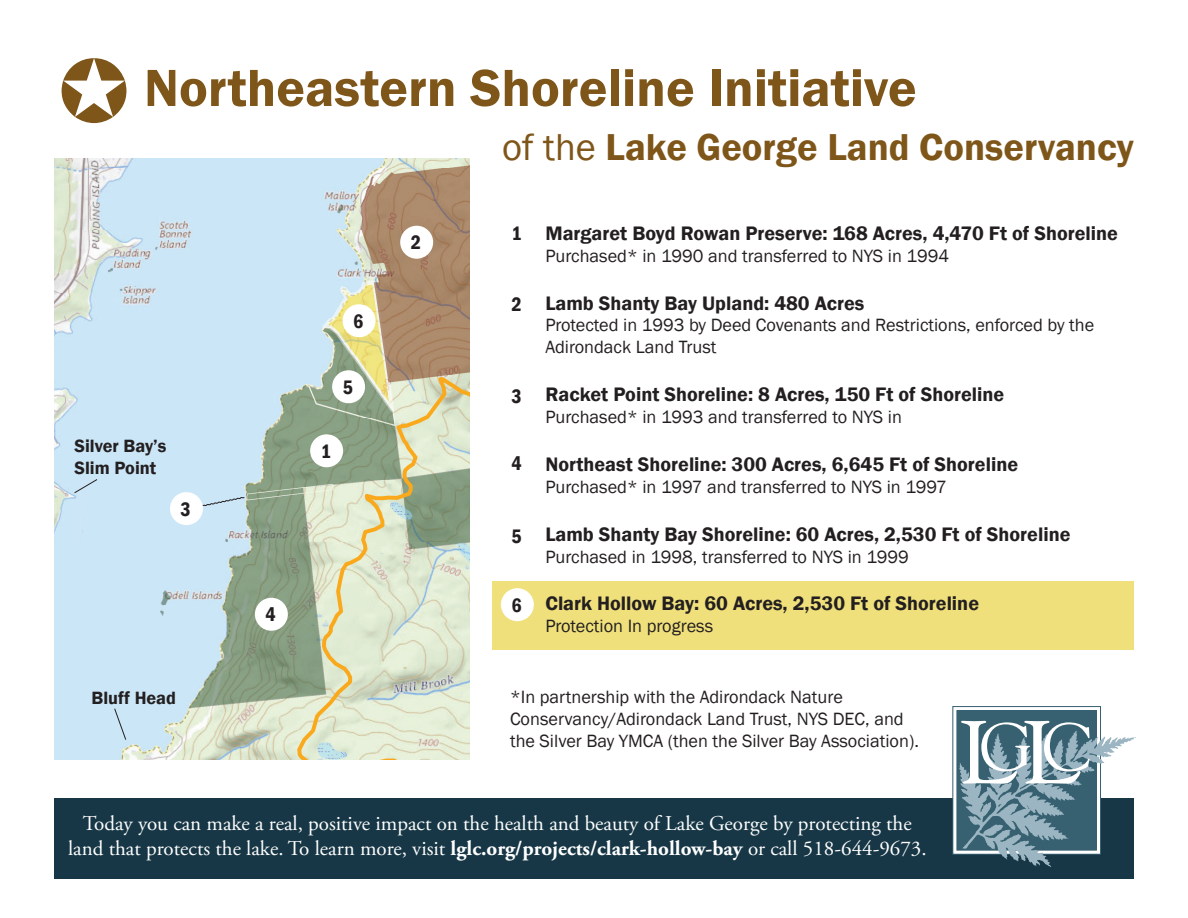
<style>
.page{position:relative;width:1188px;height:918px;background:#fff}
.page>*{position:absolute;margin:0;border:0;box-sizing:border-box;transform-origin:0 0}
.t1{font:600 54.15px "Franklin Gothic";color:#7f5619}
.t2{font:600 38.55px "Franklin Gothic";color:#7f5619}
.t3{font:21px/25.2px "Adobe Garamond Pro";color:#fff;text-align:center}
.t4{font:600 20.1px "Franklin Gothic";color:#231f20}
.t5{font:600 condensed 20.1px "Franklin Gothic";color:#231f20}
.t6{font:18.3px/21.9px "Franklin Gothic";color:#231f20}
.t7{font:600 18.3px/21.9px "Franklin Gothic";color:#231f20}
.s1{font-weight:400}
.s2{font-weight:700}
</style>
<div class="page">
<div style="left:493px;top:581px;width:641px;height:68px;background:#efe07c"></div>
<img style="left:55px;top:158px;width:178px;height:602px">
<svg style="left:233px;top:158px;width:236px;height:602px"></svg>
<div style="left:310px;top:434px;width:33px;height:33px;background:#fff;border-radius:50%"></div>
<div style="left:400px;top:226px;width:33px;height:33px;background:#fff;border-radius:50%"></div>
<div style="left:170px;top:492px;width:33px;height:33px;background:#fff;border-radius:50%"></div>
<div style="left:255px;top:598px;width:33px;height:33px;background:#fff;border-radius:50%"></div>
<div style="left:332px;top:370px;width:33px;height:33px;background:#fff;border-radius:50%"></div>
<div style="left:343px;top:304px;width:33px;height:33px;background:#fff;border-radius:50%"></div>
<div style="left:501px;top:588px;width:33px;height:33px;background:#fff;border-radius:50%"></div>
<svg style="left:203px;top:497px;width:42px;height:9px"></svg>
<div style="left:66px;top:475px;width:32px;height:71px;background:#cbe6f7"></div>
<svg style="left:113px;top:708px;width:14px;height:33px"></svg>
<div style="left:54px;top:798px;width:1080px;height:81px;background:#173746"></div>
<div style="left:953px;top:707px;width:148px;height:147px;background:linear-gradient(to right,#fff,#fff)"></div>
<div style="left:952px;top:706px;width:149px;height:149px;border:1px solid #376071"></div>
<div style="left:957px;top:711px;width:139px;height:139px;background:#376071"></div>
<div style="left:957px;top:710px;width:140px;height:140px;border:1px solid #376071"></div>
<svg style="left:959px;top:721px;width:176px;height:146px"></svg>
<h1 class="t1" style="left:144px;top:55px;width:774px">Northeastern Shoreline Initiative</h1>
<h2 class="t2" style="left:502px;top:123px;width:633px"><span class="s1">of the</span> Lake George Land Conservancy</h2>
<p class="t7" style="left:75px;top:435px;width:94px">Silver Bay’s<br>Slim Point</p>
<p class="t5" style="left:181px;top:496px;width:12px">3</p>
<p class="t7" style="left:92px;top:687px;width:86px">Bluff Head</p>
<p class="t5" style="left:353px;top:308px;width:12px">6</p>
<p class="t5" style="left:343px;top:374px;width:12px">5</p>
<p class="t5" style="left:321px;top:438px;width:12px">1</p>
<p class="t5" style="left:411px;top:229px;width:12px">2</p>
<p class="t5" style="left:266px;top:601px;width:12px">4</p>
<p class="t5" style="left:511px;top:220px;width:12px">1</p>
<p class="t5" style="left:511px;top:291px;width:12px">2</p>
<p class="t5" style="left:511px;top:383px;width:12px">3</p>
<p class="t5" style="left:511px;top:450px;width:12px">4</p>
<p class="t5" style="left:511px;top:523px;width:12px">5</p>
<p class="t5" style="left:511px;top:592px;width:12px">6</p>
<p class="t4" style="left:545px;top:221px;width:574px">Margaret Boyd Rowan Preserve: 168 Acres, 4,470 Ft of Shoreline</p>
<p class="t6" style="left:545px;top:245px;width:405px">Purchased* in 1990 and transferred to NYS in 1994</p>
<p class="t4" style="left:545px;top:290px;width:320px">Lamb Shanty Bay Upland: 480 Acres</p>
<p class="t6" style="left:545px;top:315px;width:550px">Protected in 1993 by Deed Covenants and Restrictions, enforced by the<br>Adirondack Land Trust</p>
<p class="t4" style="left:545px;top:382px;width:460px">Racket Point Shoreline: 8 Acres, 150 Ft of Shoreline</p>
<p class="t6" style="left:545px;top:406px;width:358px">Purchased* in 1993 and transferred to NYS in</p>
<p class="t4" style="left:545px;top:452px;width:474px">Northeast Shoreline: 300 Acres, 6,645 Ft of Shoreline</p>
<p class="t6" style="left:545px;top:476px;width:403px">Purchased* in 1997 and transferred to NYS in 1997</p>
<p class="t4" style="left:545px;top:522px;width:527px">Lamb Shanty Bay Shoreline: 60 Acres, 2,530 Ft of Shoreline</p>
<p class="t6" style="left:545px;top:546px;width:365px">Purchased in 1998, transferred to NYS in 1999</p>
<p class="t4" style="left:545px;top:591px;width:435px">Clark Hollow Bay: 60 Acres, 2,530 Ft of Shoreline</p>
<p class="t6" style="left:545px;top:616px;width:169px">Protection In progress</p>
<p class="t6" style="left:510px;top:686px;width:410px">*In partnership with the Adirondack Nature<br>Conservancy/Adirondack Land Trust, NYS DEC, and the Silver Bay YMCA (then the Silver Bay Association).</p>
<p class="t3" style="left:68px;top:812px;width:860px">Today you can make a real, positive impact on the health and beauty of Lake George by protecting the land that protects the lake. To learn more, visit <span class="s2">lglc.org/projects/clark-hollow-bay</span> or call 518-644-9673.</p>
</div>
